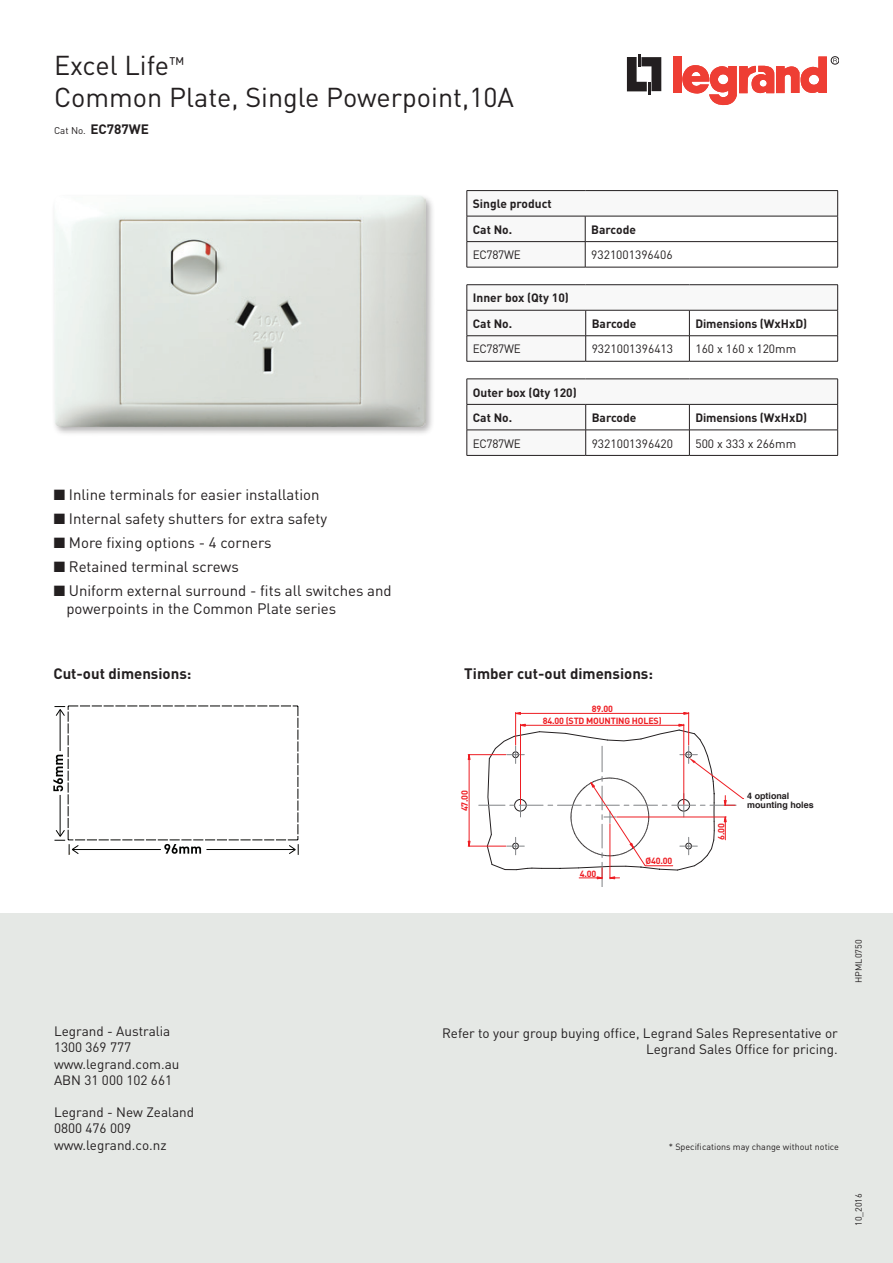
<style>
.page{position:relative;width:893px;height:1263px;background:#fff}
.page>*{position:absolute;margin:0;border:0;box-sizing:border-box;transform-origin:0 0}
.t1{font:27px "DIN";color:#231f20}
.t2{font:15px "DIN";color:#231f20}
.t3{font:700 15px "DIN";color:#231f20}
.t4{font:13.5px "DIN";color:#231f20}
.t5{font:700 13.5px "DIN";color:#231f20}
.t6{font:700 12px "DIN";color:#231f20}
.t7{font:12px "DIN";color:#231f20}
.t8{font:12px "DIN";letter-spacing:-.025em;color:#231f20}
.t9{font:9px "DIN";color:#231f20}
.t10{font:700 8.85px/11.6px "DIN";letter-spacing:-.02em;color:#ee1d23;text-align:center}
.t11{font:700 8.85px/8.9px "Helvetica";color:#231f20}
.s1{font-weight:400;font-size:9.75px}
</style>
<div class="page">
<svg style="left:627px;top:54px;width:34px;height:40px"></svg>
<div style="left:673px;top:56px;width:8px;height:37px;background:#ee3e34"></div>
<svg style="left:682px;top:57px;width:145px;height:48px"></svg>
<div style="left:831px;top:57px;width:8px;height:7px;border:1px solid #231f20;border-radius:50%"></div>
<svg style="left:833px;top:58px;width:4px;height:4px"></svg>
<svg style="left:53px;top:706px;width:246px;height:149px"></svg>
<div style="left:51px;top:193px;width:385px;height:244px;background:#231f20;opacity:.35"></div>
<img style="left:54px;top:196px;width:371px;height:231px">
<hr style="left:467px;top:190px;width:118px;height:1px;background:#231f20">
<hr style="left:585px;top:190px;width:253px;height:1px;background:#231f20">
<svg style="left:467px;top:191px;width:371px;height:76px"></svg>
<hr style="left:467px;top:267px;width:118px;height:1px;background:#231f20">
<hr style="left:585px;top:267px;width:253px;height:1px;background:#231f20">
<hr style="left:586px;top:361px;width:103px;height:1px;background:#231f20">
<hr style="left:689px;top:361px;width:149px;height:1px;background:#231f20">
<hr style="left:467px;top:284px;width:119px;height:1px;background:#231f20">
<hr style="left:586px;top:284px;width:103px;height:1px;background:#231f20">
<hr style="left:689px;top:284px;width:149px;height:1px;background:#231f20">
<svg style="left:467px;top:285px;width:371px;height:76px"></svg>
<hr style="left:467px;top:361px;width:119px;height:1px;background:#231f20">
<hr style="left:586px;top:455px;width:103px;height:1px;background:#231f20">
<hr style="left:689px;top:455px;width:149px;height:1px;background:#231f20">
<svg style="left:467px;top:379px;width:371px;height:76px"></svg>
<hr style="left:467px;top:455px;width:119px;height:1px;background:#231f20">
<div style="left:0;top:913px;width:893px;height:350px;background:#e5e8e5"></div>
<hr style="left:468px;top:754px;width:38px;height:1px;background:#ee1d23">
<hr style="left:468px;top:846px;width:38px;height:1px;background:#ee1d23">
<hr style="left:469px;top:759px;width:1px;height:82px;background:#ee1d23">
<svg style="left:468px;top:841px;width:2px;height:6px"></svg>
<hr style="left:515px;top:712px;width:1px;height:33px;background:#ee1d23">
<hr style="left:688px;top:712px;width:1px;height:33px;background:#ee1d23">
<hr style="left:520px;top:713px;width:164px;height:1px;background:#ee1d23">
<svg style="left:515px;top:712px;width:6px;height:3px"></svg>
<svg style="left:683px;top:712px;width:7px;height:3px"></svg>
<svg style="left:479px;top:724px;width:265px;height:163px"></svg>
<p class="t1" style="left:54px;top:48px;width:132px">Excel Life<sup>™</sup></p>
<p class="t1" style="left:54px;top:81px;width:462px">Common Plate, Single Powerpoint,10A</p>
<p class="t5" style="left:54px;top:120px;width:97px"><span class="s1">Cat No.</span> EC787WE</p>
<p class="t2" style="left:54px;top:485px;width:267px">■ Inline terminals for easier installation</p>
<p class="t2" style="left:54px;top:509px;width:275px">■ Internal safety shutters for extra safety</p>
<p class="t2" style="left:54px;top:533px;width:220px">■ More fixing options - 4 corners</p>
<p class="t2" style="left:54px;top:557px;width:187px">■ Retained terminal screws</p>
<p class="t2" style="left:54px;top:581px;width:340px">■ Uniform external surround - fits all switches and</p>
<p class="t2" style="left:66px;top:599px;width:271px">powerpoints in the Common Plate series</p>
<p class="t3" style="left:53px;top:664px;width:140px">Cut-out dimensions:</p>
<p class="t6" style="left:473px;top:196px;width:80px">Single product</p>
<p class="t6" style="left:473px;top:222px;width:41px">Cat No.</p>
<p class="t6" style="left:591px;top:222px;width:46px">Barcode</p>
<p class="t8" style="left:473px;top:247px;width:49px">EC787WE</p>
<p class="t7" style="left:591px;top:247px;width:83px">9321001396406</p>
<p class="t6" style="left:473px;top:290px;width:98px">Inner box (Qty 10)</p>
<p class="t6" style="left:473px;top:316px;width:41px">Cat No.</p>
<p class="t6" style="left:592px;top:316px;width:46px">Barcode</p>
<p class="t6" style="left:695px;top:316px;width:113px">Dimensions (WxHxD)</p>
<p class="t8" style="left:473px;top:342px;width:49px">EC787WE</p>
<p class="t7" style="left:592px;top:342px;width:83px">9321001396413</p>
<p class="t7" style="left:695px;top:342px;width:102px">160 x 160 x 120mm</p>
<p class="t6" style="left:473px;top:384px;width:105px">Outer box (Qty 120)</p>
<p class="t6" style="left:473px;top:410px;width:41px">Cat No.</p>
<p class="t6" style="left:592px;top:410px;width:46px">Barcode</p>
<p class="t6" style="left:695px;top:410px;width:113px">Dimensions (WxHxD)</p>
<p class="t8" style="left:473px;top:436px;width:49px">EC787WE</p>
<p class="t7" style="left:592px;top:436px;width:83px">9321001396420</p>
<p class="t7" style="left:695px;top:436px;width:102px">500 x 333 x 266mm</p>
<p class="t3" style="left:464px;top:664px;width:190px">Timber cut-out dimensions:</p>
<p class="t10" style="left:543px;top:703px;width:120px">89.00<br>84.00 (STD MOUNTING HOLES)</p>
<p class="t4" style="left:54px;top:1023px;width:118px">Legrand - Australia</p>
<p class="t4" style="left:54px;top:1039px;width:79px">1300 369 777</p>
<p class="t4" style="left:54px;top:1055px;width:127px">www.legrand.com.au</p>
<p class="t4" style="left:54px;top:1071px;width:120px">ABN 31 000 102 661</p>
<p class="t4" style="left:54px;top:1104px;width:142px">Legrand - New Zealand</p>
<p class="t4" style="left:54px;top:1120px;width:79px">0800 476 009</p>
<p class="t4" style="left:54px;top:1136px;width:114px">www.legrand.co.nz</p>
<p class="t10" style="left:458px;top:811px;width:23px;rotate:-90deg">47.00</p>
<p class="t10" style="left:580px;top:867px;width:18px">4.00</p>
<p class="t10" style="left:645px;top:854px;width:28px">Ø40.00</p>
<p class="t10" style="left:715px;top:840px;width:18px;rotate:-90deg">6.00</p>
<p class="t11" style="left:747px;top:791px;width:68px">4 optional mounting holes</p>
<p class="t9" style="left:853px;top:983px;width:45px;rotate:-90deg">HPML0750</p>
<p class="t4" style="left:442px;top:1024px;width:397px">Refer to your group buying office, Legrand Sales Representative or</p>
<p class="t4" style="left:646px;top:1041px;width:193px">Legrand Sales Office for pricing.</p>
<p class="t9" style="left:669px;top:1141px;width:172px">* Specifications may change without notice</p>
<p class="t9" style="left:853px;top:1226px;width:35px;rotate:-90deg">10_2016</p>
</div>
